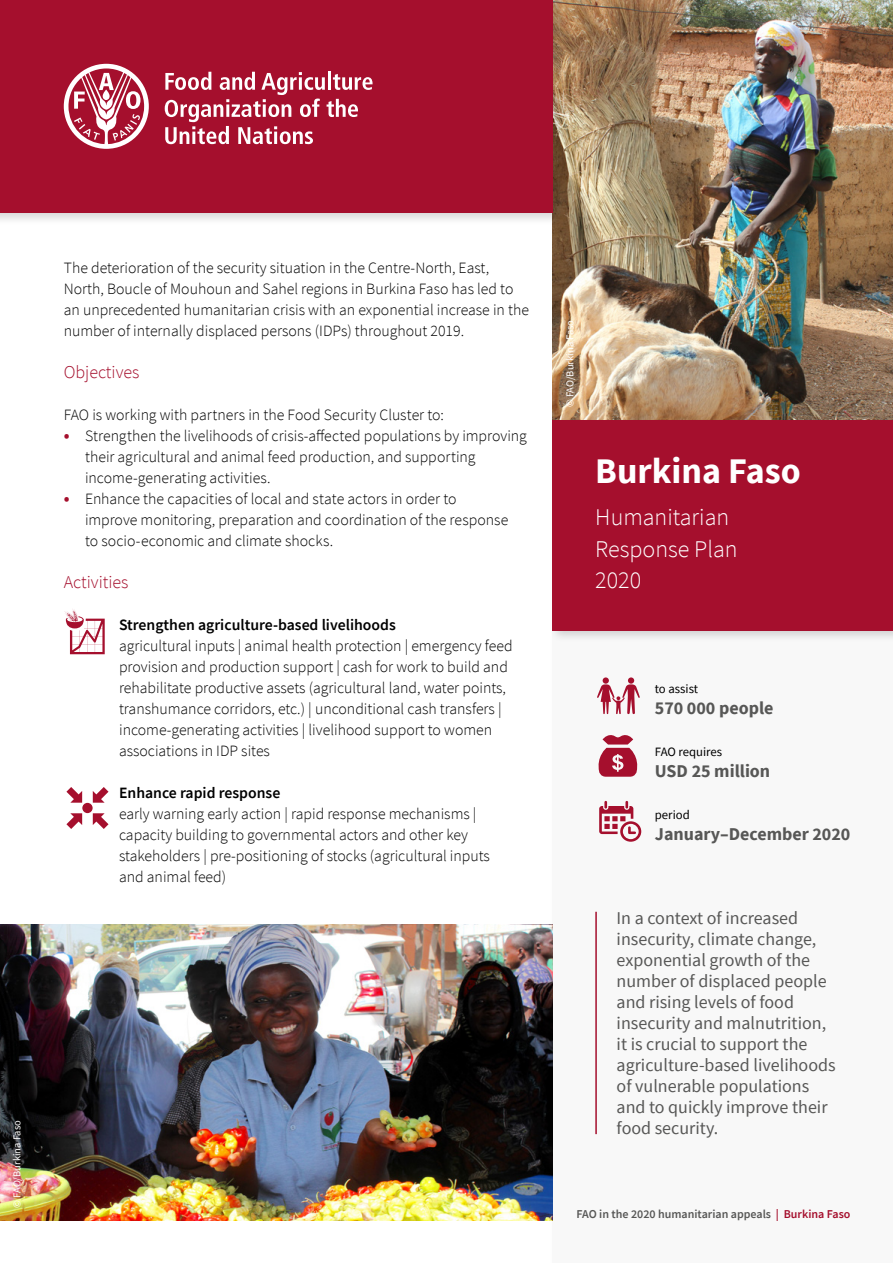
<style>
.page{position:relative;width:893px;height:1263px;background:#fff}
.page>*{position:absolute;margin:0;border:0;box-sizing:border-box;transform-origin:0 0}
.t1{font:700 36px "Source Sans Pro";color:#fff}
.t2{font:300 24px/31.5px "Source Sans Pro";color:#fff}
.t3{font:18px/21px "Source Sans Pro";color:#575756}
.t4{font:700 18px "Source Sans Pro";color:#575756}
.t5{font:300 18px "Source Sans Pro";color:#a50f2d}
.t6{font:300 15.75px/21px "Source Sans Pro";color:#000}
.t7{font:600 15.75px "Source Sans Pro";color:#000}
.t8{font:12.75px "Source Sans Pro";color:#000}
.t9{font:600 12px "Source Sans Pro";color:#575756}
.t10{font:10.5px "Source Sans Pro";color:#fff}
.s1{font-weight:600;font-size:18px;color:#a50f2d}
.s2{color:#a50f2d}
</style>
<div class="page">
<div style="left:553px;top:630px;width:340px;height:633px;background:#f8f8f8"></div>
<img style="left:553px;top:0;width:340px;height:416px">
<svg style="left:598px;top:735px;width:40px;height:42px"></svg>
<svg style="left:599px;top:801px;width:42px;height:41px"></svg>
<svg style="left:597px;top:677px;width:43px;height:37px"></svg>
<img style="left:0;top:924px;width:553px;height:296px">
<hr style="left:595px;top:912px;width:2px;height:222px;background:#a50f2d">
<svg style="left:64px;top:609px;width:41px;height:45px"></svg>
<svg style="left:66px;top:787px;width:43px;height:42px"></svg>
<div style="left:0;top:0;width:566px;height:226px;background:#000;opacity:.16"></div>
<div style="left:0;top:0;width:553px;height:213px;background:#a50f2d"></div>
<svg style="left:64px;top:64px;width:85px;height:85px"></svg>
<svg style="left:165px;top:72px;width:208px;height:72px"></svg>
<div style="left:549px;top:416px;width:344px;height:227px;background:#000;opacity:.16"></div>
<div style="left:553px;top:420px;width:340px;height:210px;background:#a50f2d"></div>
<p class="t10" style="left:10px;top:1208px;width:89px;rotate:-90deg">© FAO/Burkina Faso</p>
<p class="t6" style="left:64px;top:257px;width:467px">The deterioration of the security situation in the Centre-North, East, North, Boucle of Mouhoun and Sahel regions in Burkina Faso has led to an unprecedented humanitarian crisis with an exponential increase in the number of internally displaced persons (IDPs) throughout 2019.</p>
<p class="t5" style="left:64px;top:361px;width:77px">Objectives</p>
<p class="t6" style="left:64px;top:404px;width:382px">FAO is working with partners in the Food Security Cluster to:</p>
<p class="t6" style="left:85px;top:425px;width:443px;text-indent:-21px"><span class="s1">•</span> Strengthen the livelihoods of crisis-affected populations by improving their agricultural and animal feed production, and supporting income‑generating activities.</p>
<p class="t6" style="left:85px;top:488px;width:425px;text-indent:-21px"><span class="s1">•</span> Enhance the capacities of local and state actors in order to improve monitoring, preparation and coordination of the response to socio‑economic and climate shocks.</p>
<p class="t5" style="left:64px;top:571px;width:66px">Activities</p>
<p class="t7" style="left:119px;top:614px;width:278px">Strengthen agriculture-based livelihoods</p>
<p class="t6" style="left:119px;top:635px;width:395px">agricultural inputs | animal health protection | emergency feed provision and production support | cash for work to build and rehabilitate productive assets (agricultural land, water points, transhumance corridors, etc.) | unconditional cash transfers | income-generating activities | livelihood support to women associations in IDP sites</p>
<p class="t7" style="left:119px;top:782px;width:163px">Enhance rapid response</p>
<p class="t6" style="left:119px;top:803px;width:372px">early warning early action | rapid response mechanisms | capacity building to governmental actors and other key stakeholders | pre-positioning of stocks (agricultural inputs and animal feed)</p>
<p class="t10" style="left:563px;top:407px;width:89px;rotate:-90deg">© FAO/Burkina Faso</p>
<h1 class="t1" style="left:595px;top:447px;width:207px">Burkina Faso</h1>
<h2 class="t2" style="left:595px;top:501px;width:144px">Humanitarian<br>Response Plan<br>2020</h2>
<p class="t8" style="left:655px;top:681px;width:45px">to assist</p>
<p class="t4" style="left:655px;top:696px;width:120px">570 000 people</p>
<p class="t8" style="left:655px;top:744px;width:69px">FAO requires</p>
<p class="t4" style="left:655px;top:759px;width:117px">USD 25 million</p>
<p class="t8" style="left:655px;top:807px;width:36px">period</p>
<p class="t4" style="left:655px;top:822px;width:197px">January–December 2020</p>
<p class="t3" style="left:617px;top:907px;width:221px">In a context of increased insecurity, climate change, exponential growth of the number of displaced people and rising levels of food insecurity and malnutrition, it is crucial to support the agriculture-based livelihoods of vulnerable populations and to quickly improve their food security.</p>
<p class="t9" style="left:577px;top:1206px;width:275px">FAO in the 2020 humanitarian appeals <span class="s2">| Burkina Faso</span></p>
</div>
